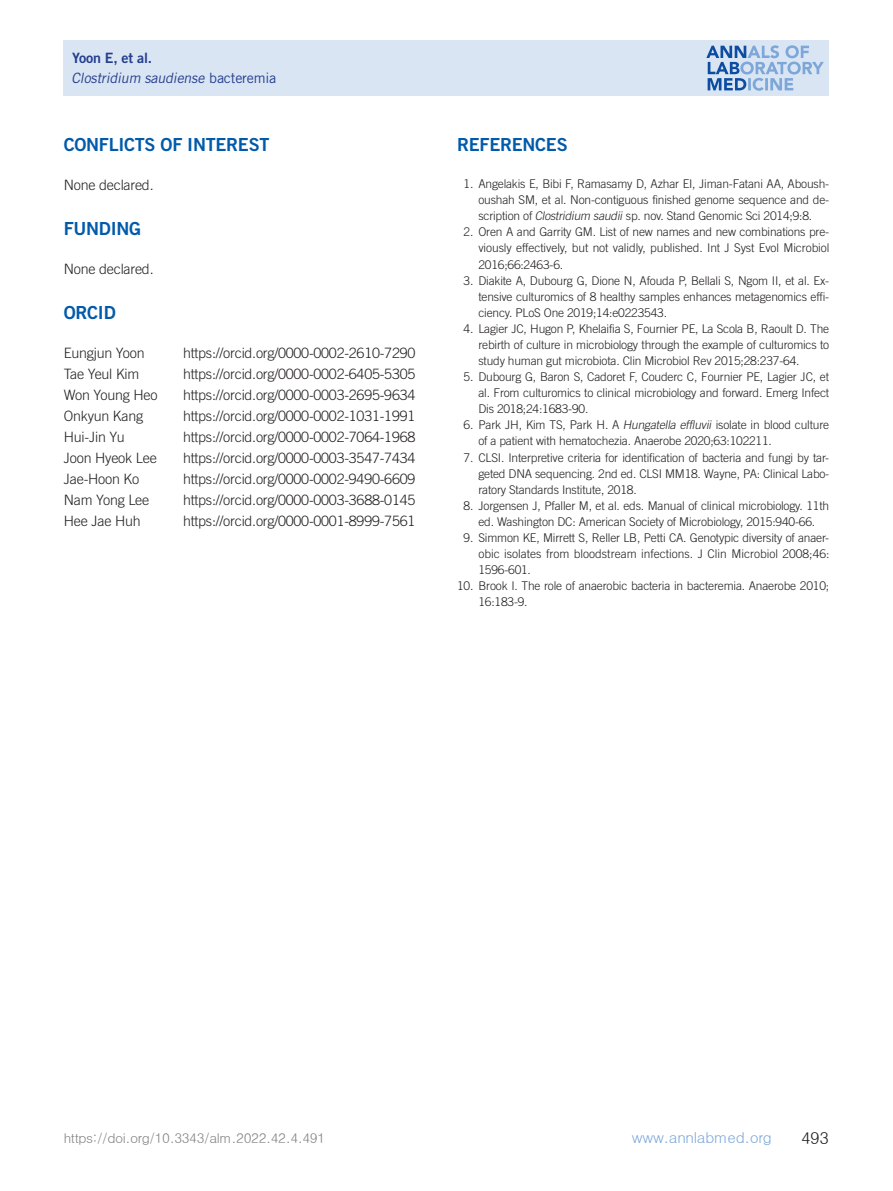
<style>
.page{position:relative;width:893px;height:1191px;background:#fff}
.page>*{position:absolute;margin:0;border:0;box-sizing:border-box;transform-origin:0 0}
.본문대제목{font:18px "Trade Gothic LT Std Bd 2";letter-spacing:-.015em;color:#015aaa}
.URL{font:16.5px "Dotum";color:#231f20}
.URL-2{font:15px "Dotum";letter-spacing:-.02em;color:#7ca7d8}
.본문{font:300 14.25px "Trade Gothic LT Std";letter-spacing:-.015em;color:#231f20}
.하시라제목{font:italic 14.25px "Trade Gothic LT Std";color:#253f8e}
.하시라이름{font:14.25px "Trade Gothic LT Std Bd 2";letter-spacing:-.015em;color:#253f8e}
.t1{font:13.5px "Dotum";letter-spacing:-.03em;color:#808285}
.참고문헌_1{font:300 12px/16px "Trade Gothic LT Std";letter-spacing:-.015em;color:#231f20;text-align:justify}
.참고문헌_2{font:300 12px/16px "Trade Gothic LT Std";letter-spacing:-.015em;color:#231f20}
.s1{font-style:normal}
.s2{font-style:italic}
</style>
<div class="page">
<div style="left:64px;top:40px;width:765px;height:56px;background:#dae5f4"></div>
<svg style="left:706px;top:45px;width:118px;height:46px"></svg>
<p class="하시라이름" style="left:72px;top:49px;width:81px">Yoon E, et al.</p>
<p class="하시라제목" style="left:71px;top:69px;width:206px">Clostridium saudiense <span class="s1">b a cte re m i a</span></p>
<p class="본문대제목" style="left:64px;top:133px;width:207px">CONFLICTS OF INTEREST</p>
<p class="본문" style="left:64px;top:176px;width:91px">None declared.</p>
<p class="본문대제목" style="left:64px;top:217px;width:79px">FUNDING</p>
<p class="본문" style="left:64px;top:260px;width:91px">None declared.</p>
<p class="본문대제목" style="left:64px;top:301px;width:53px">ORCID</p>
<p class="본문" style="left:64px;top:344px;width:82px">Eungjun Yoon</p>
<p class="본문" style="left:183px;top:344px;width:234px">https://orcid.org/0000-0002-2610-7290</p>
<p class="본문" style="left:64px;top:365px;width:77px">Tae Yeul Kim</p>
<p class="본문" style="left:183px;top:365px;width:234px">https://orcid.org/0000-0002-6405-5305</p>
<p class="본문" style="left:64px;top:386px;width:95px">Won Young Heo</p>
<p class="본문" style="left:183px;top:386px;width:234px">https://orcid.org/0000-0003-2695-9634</p>
<p class="본문" style="left:64px;top:407px;width:81px">Onkyun Kang</p>
<p class="본문" style="left:183px;top:407px;width:234px">https://orcid.org/0000-0002-1031-1991</p>
<p class="본문" style="left:64px;top:428px;width:62px">Hui-Jin Yu</p>
<p class="본문" style="left:183px;top:428px;width:234px">https://orcid.org/0000-0002-7064-1968</p>
<p class="본문" style="left:64px;top:449px;width:95px">Joon Hyeok Lee</p>
<p class="본문" style="left:183px;top:449px;width:234px">https://orcid.org/0000-0003-3547-7434</p>
<p class="본문" style="left:64px;top:470px;width:77px">Jae-Hoon Ko</p>
<p class="본문" style="left:183px;top:470px;width:234px">https://orcid.org/0000-0002-9490-6609</p>
<p class="본문" style="left:64px;top:491px;width:87px">Nam Yong Lee</p>
<p class="본문" style="left:183px;top:491px;width:234px">https://orcid.org/0000-0003-3688-0145</p>
<p class="본문" style="left:64px;top:512px;width:79px">Hee Jae Huh</p>
<p class="본문" style="left:183px;top:512px;width:234px">https://orcid.org/0000-0001-8999-7561</p>
<p class="본문대제목" style="left:457px;top:133px;width:112px">REFERENCES</p>
<p class="참고문헌_1" style="left:478px;top:176px;width:352px;text-indent:-15px">1. Angelakis E, Bibi F, Ramasamy D, Azhar EI, Jiman-Fatani AA, Aboush&shy;oushah SM, et al. Non-contiguous finished genome sequence and de&shy;scription of <span class="s2">Clostridium saudii</span> sp. nov. Stand Genomic Sci 2014;9:8.</p>
<p class="참고문헌_1" style="left:478px;top:224px;width:353px;text-indent:-15px">2. Oren A and Garrity GM. List of new names and new combinations pre&shy;viously effectively, but not validly, published. Int J Syst Evol Microbiol 2016;66:2463-6.</p>
<p class="참고문헌_1" style="left:478px;top:272px;width:352px;text-indent:-15px">3. Diakite A, Dubourg G, Dione N, Afouda P, Bellali S, Ngom II, et al. Ex&shy;tensive culturomics of 8 healthy samples enhances metagenomics effi&shy;ciency. PLoS One 2019;14:e0223543.</p>
<p class="참고문헌_1" style="left:478px;top:320px;width:352px;text-indent:-15px">4. Lagier JC, Hugon P, Khelaifia S, Fournier PE, La Scola B, Raoult D. The rebirth of culture in microbiology through the example of culturomics to study human gut microbiota. Clin Microbiol Rev 2015;28:237-64.</p>
<p class="참고문헌_1" style="left:478px;top:369px;width:352px;text-indent:-15px">5. Dubourg G, Baron S, Cadoret F, Couderc C, Fournier PE, Lagier JC, et al. From culturomics to clinical microbiology and forward. Emerg Infect Dis 2018;24:1683-90.</p>
<p class="참고문헌_1" style="left:478px;top:417px;width:352px;text-indent:-15px">6. Park JH, Kim TS, Park H. A <span class="s2">Hungatella effluvii</span> isolate in blood culture of a patient with hematochezia. Anaerobe 2020;63:102211.</p>
<p class="참고문헌_1" style="left:478px;top:449px;width:352px;text-indent:-15px">7. CLSI. Interpretive criteria for identification of bacteria and fungi by tar&shy;geted DNA sequencing. 2nd ed. CLSI MM18. Wayne, PA: Clinical Labo&shy;ratory Standards Institute, 2018.</p>
<p class="참고문헌_1" style="left:464px;top:497px;width:367px;text-align:center">8. Jorgensen J, Pfaller M, et al. eds. Manual of clinical microbiology. 11th ed. Washington DC: American Society of Microbiology, 2015:940-66.</p>
<p class="참고문헌_1" style="left:478px;top:529px;width:352px;text-indent:-15px">9. Simmon KE, Mirrett S, Reller LB, Petti CA. Genotypic diversity of anaer&shy;obic isolates from bloodstream infections. J Clin Microbiol 2008;46:<br>1596-601.</p>
<p class="참고문헌_2" style="left:478px;top:578px;width:352px;text-indent:-21px">10. Brook I. The role of anaerobic bacteria in bacteremia. Anaerobe 2010;<br>16:183-9.</p>
<p class="t1" style="left:64px;top:1131px;width:263px">https://doi.org/10.3343/alm.2022.42.4.491</p>
<p class="URL-2" style="left:632px;top:1130px;width:142px">www.annlabmed.org</p>
<p class="URL" style="left:801px;top:1129px;width:30px">493</p>
</div>
